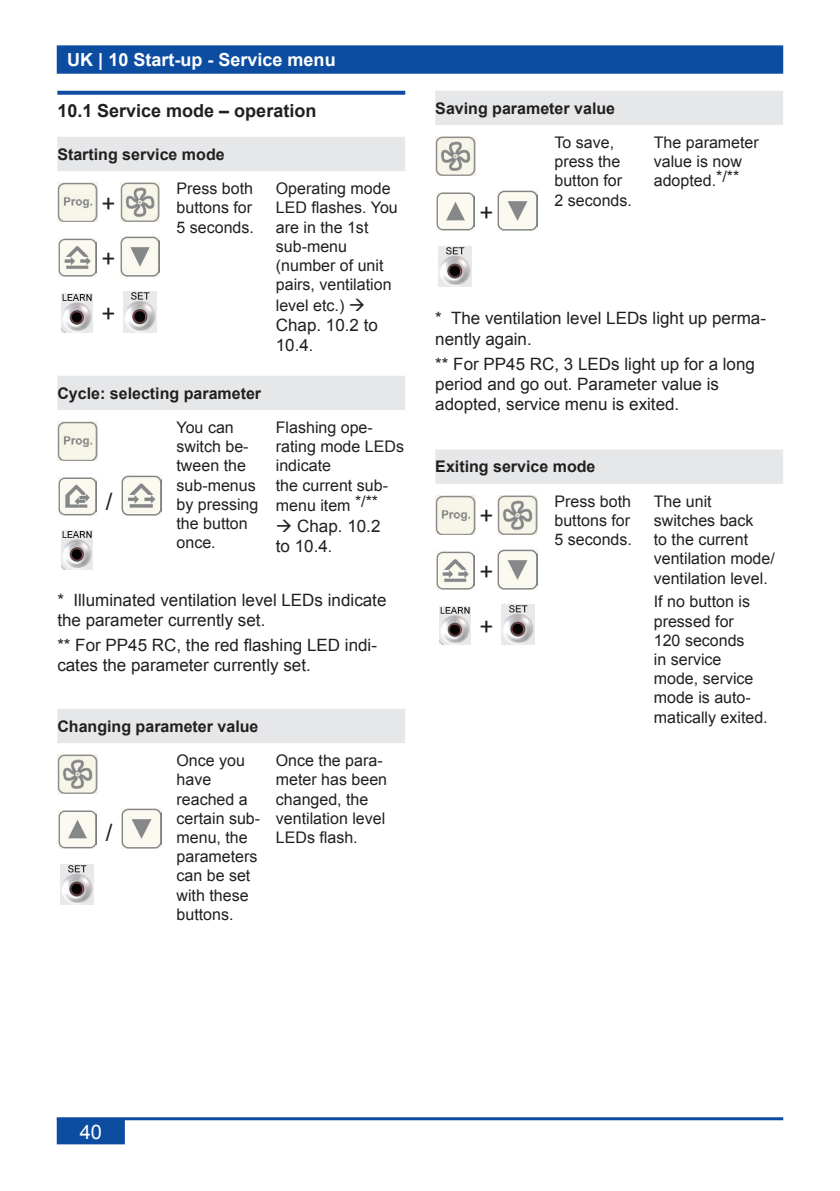
<style>
.page{position:relative;width:840px;height:1191px;background:#fff}
.page>*{position:absolute;margin:0;border:0;box-sizing:border-box;transform-origin:0 0}
.t1{font:24px "Arial";color:#231f20}
.t2{font:20px "Arial";color:#fff}
.t3{font:700 18px "Arial";color:#fff}
.t4{font:700 18px "Arial";color:#231f20}
.t5{font:17px/20.4px "Arial";color:#231f20}
.t6{font:16px/19.2px "Arial";color:#231f20}
.t7{font:700 16px "Arial";color:#231f20}
.s1{font-style:inherit}
.s2{font-size:16px}
</style>
<div class="page">
<div style="left:58px;top:1119px;width:66px;height:24px;background:#0d4da1"></div>
<div style="left:57px;top:1118px;width:68px;height:26px;border:2px solid #0d4da1"></div>
<hr style="left:57px;top:1117px;width:725px;height:3px;background:#0d4da1">
<div style="left:58px;top:46px;width:723px;height:27px;background:#0d4da1"></div>
<div style="left:57px;top:45px;width:725px;height:29px;border:2px solid #0d4da1"></div>
<svg style="left:57px;top:91px;width:348px;height:4px"></svg>
<svg style="left:57px;top:137px;width:348px;height:606px"></svg>
<img style="left:57px;top:182px;width:40px;height:40px">
<img style="left:120px;top:182px;width:40px;height:40px">
<img style="left:58px;top:238px;width:38px;height:39px">
<img style="left:120px;top:237px;width:40px;height:40px">
<img style="left:61px;top:294px;width:32px;height:38px">
<img style="left:123px;top:292px;width:33px;height:40px">
<img style="left:57px;top:421px;width:40px;height:39px">
<img style="left:58px;top:477px;width:38px;height:39px">
<img style="left:121px;top:476px;width:40px;height:40px">
<img style="left:61px;top:531px;width:32px;height:38px">
<img style="left:57px;top:754px;width:40px;height:39px">
<img style="left:58px;top:810px;width:38px;height:39px">
<img style="left:121px;top:808px;width:40px;height:40px">
<img style="left:61px;top:864px;width:33px;height:40px">
<svg style="left:435px;top:91px;width:347px;height:393px"></svg>
<img style="left:435px;top:136px;width:40px;height:40px">
<img style="left:436px;top:192px;width:38px;height:39px">
<img style="left:497px;top:191px;width:40px;height:40px">
<img style="left:438px;top:246px;width:33px;height:40px">
<img style="left:435px;top:495px;width:40px;height:39px">
<img style="left:497px;top:495px;width:40px;height:39px">
<img style="left:436px;top:551px;width:38px;height:38px">
<img style="left:497px;top:549px;width:40px;height:40px">
<img style="left:439px;top:606px;width:31px;height:39px">
<img style="left:501px;top:604px;width:33px;height:41px">
<p class="t3" style="left:67px;top:48px;width:270px"><span class="s1">UK | 1</span>0 Start-up - Service menu</p>
<p class="t4" style="left:57px;top:99px;width:260px">10.1 Service mode – operation</p>
<p class="t7" style="left:57px;top:143px;width:169px">Starting service mode</p>
<h1 class="t1" style="left:101px;top:187px;width:16px">+</h1>
<p class="t6" style="left:176px;top:179px;width:79px;text-align:justify">Press both buttons for 5 seconds.</p>
<p class="t6" style="left:276px;top:179px;width:123px">Operating mode<br>LED flashes. You are in the 1st sub-menu (number of unit pairs, ventilation level etc.) →</p>
<p class="t5" style="left:276px;top:315px;width:104px">Chap. 10.2 to<br>10.4<span class="s2">.</span></p>
<p class="t7" style="left:57px;top:382px;width:205px">Cycle: selecting parameter</p>
<h1 class="t1" style="left:101px;top:243px;width:16px">+</h1>
<h1 class="t1" style="left:101px;top:298px;width:16px">+</h1>
<h1 class="t1" style="left:106px;top:486px;width:8px">/</h1>
<p class="t6" style="left:176px;top:418px;width:83px">You can switch be&shy;tween the sub-menus by pressing the button once.</p>
<p class="t6" style="left:276px;top:418px;width:130px">Flashing ope&shy;rating mode LEDs indicate<br>the current sub&shy;menu item */**</p>
<p class="t5" style="left:276px;top:515px;width:106px">→ Chap. 10.2 to 10.4<span class="s2">.</span></p>
<p class="t5" style="left:57px;top:589px;width:330px">* Illuminated ventilation level LEDs indicate the parameter currently set.</p>
<p class="t5" style="left:57px;top:635px;width:321px">** For PP45 RC, the red flashing LED indi&shy;cates the parameter currently set.</p>
<p class="t7" style="left:57px;top:715px;width:202px">Changing parameter value</p>
<h1 class="t1" style="left:106px;top:816px;width:8px">/</h1>
<p class="t6" style="left:176px;top:751px;width:85px">Once you have reached a certain sub&shy;menu, the parameters can be set with these buttons.</p>
<p class="t6" style="left:276px;top:751px;width:113px">Once the para&shy;meter has been changed, the ventilation level<br>LEDs flash.</p>
<p class="t7" style="left:435px;top:97px;width:181px">Saving parameter value</p>
<h1 class="t1" style="left:479px;top:197px;width:16px">+</h1>
<p class="t6" style="left:554px;top:133px;width:79px">To save, press the button for<br>2 seconds.</p>
<p class="t6" style="left:653px;top:133px;width:106px">The parameter value is now adopted.*/**</p>
<p class="t5" style="left:435px;top:308px;width:332px">* The ventilation level LEDs light up perma&shy;nently again.</p>
<p class="t5" style="left:435px;top:354px;width:321px">** For PP45 RC, 3 LEDs light up for a long period and go out. Parameter value is adopted, service menu is exited.</p>
<p class="t7" style="left:435px;top:456px;width:162px">Exiting service mode</p>
<h1 class="t1" style="left:479px;top:500px;width:16px">+</h1>
<p class="t6" style="left:554px;top:492px;width:79px;text-align:justify">Press both buttons for 5 seconds.</p>
<p class="t6" style="left:653px;top:492px;width:122px">The unit switches back<br>to the current ventilation mode/ ventilation level.</p>
<p class="t6" style="left:653px;top:592px;width:115px">If no button is pressed for<br>120 seconds<br>in service mode, service mode is auto&shy;matically exited.</p>
<h1 class="t1" style="left:479px;top:555px;width:16px">+</h1>
<h1 class="t1" style="left:479px;top:610px;width:16px">+</h1>
<p class="t2" style="left:80px;top:1118px;width:24px">40</p>
</div>
